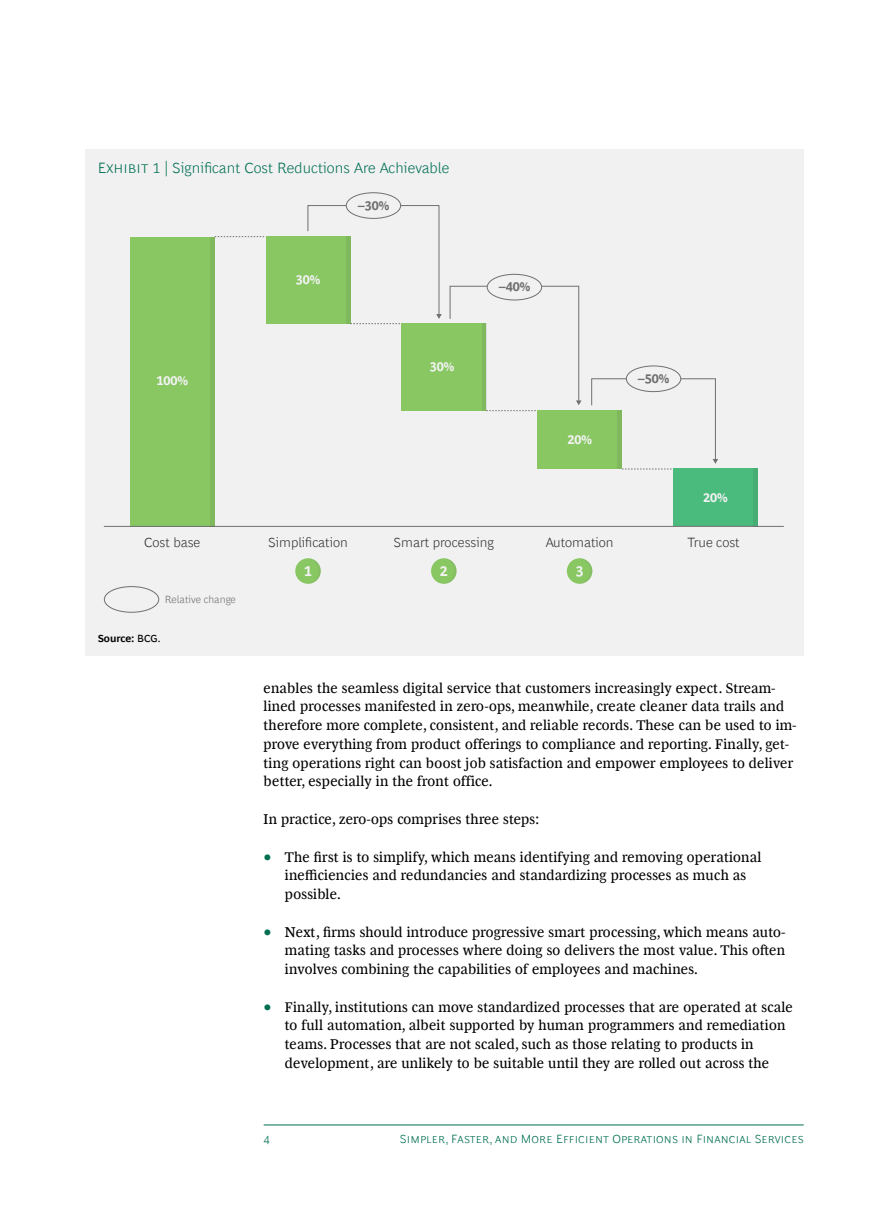
<style>
.page{position:relative;width:893px;height:1212px;background:#fff}
.page>*{position:absolute;margin:0;border:0;box-sizing:border-box;transform-origin:0 0}
.t1{font:300 15px "Henderson BCG Sans";letter-spacing:.005em;color:#006f51}
.t2{font:700 15px "Henderson BCG Sans";color:#f2f2f3}
.t3{font:14.25px/18.8px "Henderson BCG Serif";letter-spacing:.015em;color:#000}
.t4{font:300 13.5px "Henderson BCG Sans";color:#333}
.t5{font:700 13.5px "Henderson BCG Sans";color:#f2f2f3}
.t6{font:700 13.5px "Henderson BCG Sans";color:#707071}
.t7{font:300 12px "Henderson BCG Sans";letter-spacing:.01em;color:#006f51}
.t8{font:300 10.5px "Henderson BCG Sans";color:#707071}
.t9{font:700 10.5px "Henderson BCG Sans";letter-spacing:-.01em;color:#000}
.s1{font-weight:400}
.s2{font-size:18px;color:#006f51}
</style>
<div class="page">
<hr style="left:264px;top:1125px;width:540px;height:1px;background:#006f51">
<div style="left:85px;top:149px;width:719px;height:506px;background:#f1f1f2"></div>
<div style="left:130px;top:237px;width:85px;height:289px;background:#88c762"></div>
<div style="left:537px;top:411px;width:85px;height:58px;background:#88c762"></div>
<div style="left:401px;top:324px;width:85px;height:87px;background:#88c762"></div>
<div style="left:266px;top:237px;width:84px;height:87px;background:#88c762"></div>
<svg style="left:215px;top:236px;width:50px;height:1px"></svg>
<div style="left:673px;top:468px;width:85px;height:58px;background:#4bba7d"></div>
<div style="left:295px;top:558px;width:26px;height:26px;background:#88c762;border-radius:50%"></div>
<div style="left:431px;top:558px;width:26px;height:26px;background:#88c762;border-radius:50%"></div>
<div style="left:567px;top:558px;width:25px;height:26px;background:#88c762;border-radius:50%"></div>
<svg style="left:308px;top:205px;width:134px;height:119px"></svg>
<svg style="left:450px;top:286px;width:132px;height:125px"></svg>
<div style="left:346px;top:193px;width:55px;height:25px;background:#f1f1f2;border-radius:50%"></div>
<div style="left:346px;top:193px;width:55px;height:26px;border:1px solid #707071;border-radius:50%"></div>
<div style="left:487px;top:274px;width:55px;height:26px;background:#f1f1f2;border-radius:50%"></div>
<div style="left:487px;top:274px;width:55px;height:26px;border:1px solid #707071;border-radius:50%"></div>
<div style="left:104px;top:586px;width:55px;height:26px;border:1px solid #707071;border-radius:50%"></div>
<svg style="left:591px;top:378px;width:127px;height:92px"></svg>
<hr style="left:104px;top:526px;width:679px;height:1px;background:#707071">
<div style="left:626px;top:366px;width:55px;height:26px;background:#f1f1f2;border-radius:50%"></div>
<div style="left:626px;top:366px;width:55px;height:26px;border:1px solid #707071;border-radius:50%"></div>
<svg style="left:307px;top:558px;width:14px;height:26px"></svg>
<svg style="left:443px;top:558px;width:14px;height:26px"></svg>
<svg style="left:578px;top:558px;width:14px;height:26px"></svg>
<div style="left:210px;top:237px;width:5px;height:289px;background:#7fb85d"></div>
<hr style="left:346px;top:237px;width:4px;height:87px;background:#7fb85d">
<hr style="left:482px;top:324px;width:4px;height:87px;background:#7fb85d">
<hr style="left:618px;top:411px;width:4px;height:58px;background:#7fb85d">
<hr style="left:754px;top:468px;width:4px;height:59px;background:#48ac75">
<p class="t1" style="left:98px;top:156px;width:353px">Exhibit 1 | Significant Cost Reductions Are Achievable</p>
<p class="t5" style="left:156px;top:371px;width:33px">100%</p>
<p class="t5" style="left:296px;top:269px;width:26px">30%</p>
<p class="t6" style="left:358px;top:195px;width:33px">–30%</p>
<p class="t5" style="left:430px;top:356px;width:26px">30%</p>
<p class="t6" style="left:499px;top:277px;width:33px">–40%</p>
<p class="t5" style="left:567px;top:429px;width:26px">20%</p>
<p class="t6" style="left:638px;top:368px;width:33px">–50%</p>
<p class="t5" style="left:703px;top:488px;width:26px">20%</p>
<p class="t4" style="left:144px;top:532px;width:58px">Cost base</p>
<p class="t4" style="left:394px;top:532px;width:102px">Smart processing</p>
<p class="t4" style="left:546px;top:532px;width:69px">Automation</p>
<p class="t4" style="left:688px;top:532px;width:54px">True cost</p>
<p class="t2" style="left:304px;top:560px;width:9px">1</p>
<p class="t2" style="left:440px;top:560px;width:9px">2</p>
<p class="t2" style="left:576px;top:560px;width:9px">3</p>
<p class="t4" style="left:268px;top:532px;width:81px">Simplification</p>
<p class="t8" style="left:165px;top:591px;width:73px">Relative change</p>
<p class="t9" style="left:98px;top:631px;width:64px">Source: <span class="s1">BCG.</span></p>
<p class="t3" style="left:264px;top:677px;width:534px">enables the seamless digital service that customers increasingly expect. Stream&shy;lined processes manifested in zero-ops, meanwhile, create cleaner data trails and therefore more complete, consistent, and reliable records. These can be used to im&shy;prove everything from product offerings to compliance and reporting. Finally, get&shy;ting operations right can boost job satisfaction and empower employees to deliver better, especially in the front office.</p>
<p class="t3" style="left:264px;top:809px;width:277px">In practice, zero-ops comprises three steps:</p>
<p class="t3" style="left:285px;top:846px;width:478px;text-indent:-21px"><span class="s2">•</span> The first is to simplify, which means identifying and removing operational inefficiencies and redundancies and standardizing processes as much as possible.</p>
<p class="t3" style="left:285px;top:921px;width:502px;text-align:justify;text-indent:-21px"><span class="s2">•</span> Next, firms should introduce progressive smart processing, which means auto&shy;mating tasks and processes where doing so delivers the most value. This often involves combining the capabilities of employees and machines.</p>
<p class="t3" style="left:285px;top:996px;width:509px;text-indent:-21px"><span class="s2">•</span> Finally, institutions can move standardized processes that are operated at scale to full automation, albeit supported by human programmers and remediation teams. Processes that are not scaled, such as those relating to products in development, are unlikely to be suitable until they are rolled out across the</p>
<p class="t7" style="left:264px;top:1129px;width:8px">4</p>
<p class="t7" style="left:400px;top:1129px;width:405px">Simpler, Faster, and More Efficient Operations in Financial Services</p>
</div>
